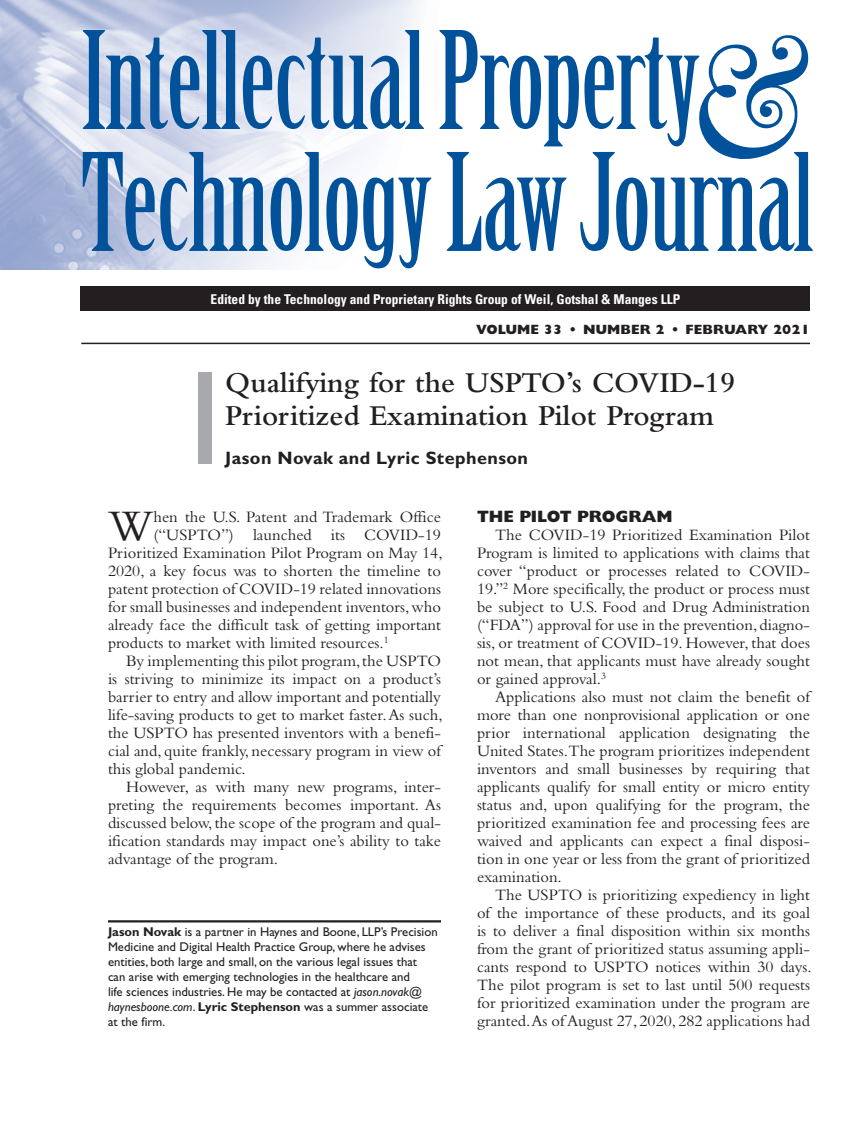
<style>
.page{position:relative;width:864px;height:1134px;background:#fff}
.page>*{position:absolute;margin:0;border:0;box-sizing:border-box;transform-origin:0 0}
.t1{font:132px/121.9px "Birch Std";letter-spacing:-.01em;color:#01529a}
.Textdrop{font:45.45px "Bembo Std";color:#231f20}
.Article_Title{font:600 30px/33px "Bembo Std";color:#231f20}
.Authors{font:700 18px "Gill Sans Std";letter-spacing:.025em;color:#231f20}
.TextInd{font:16.5px/18px "Bembo Std";color:#231f20;text-align:justify}
.Text{font:16.5px/18px "Bembo Std";color:#231f20;text-align:justify}
.Textdrop-2{font:16.5px "Bembo Std";color:#231f20}
.HeadA{font:800 16.5px "Gill Sans Std";color:#231f20}
.t2{font:700 condensed 13.5px "Univers LT Std";color:#fff}
.t3{font:800 13.5px "Gill Sans Std";letter-spacing:.01em;color:#231f20}
.Author_Bio{font:12.75px/15px "Gill Sans Std";color:#231f20}
.s1{font-weight:700}
.s2{font-style:italic}
</style>
<div class="page">
<img style="left:0;top:0;width:420px;height:269px">
<div style="left:81px;top:286px;width:729px;height:25px;background:#231f20"></div>
<hr style="left:81px;top:343px;width:729px;height:1px;background:#231f20">
<div style="left:198px;top:372px;width:14px;height:63px;background:#a8a9ad"></div>
<div style="left:198px;top:432px;width:14px;height:32px;background:#a8a9ad"></div>
<hr style="left:108px;top:920px;width:333px;height:2px;background:#231f20">
<h1 class="t1" style="left:81px;top:23px;width:734px">Intellectual Property<br>Technology Law Journal</h1>
<p class="t2" style="left:211px;top:290px;width:471px">Edited by the Technology and Proprietary Rights Group of Weil, Gotshal &amp; Manges LLP</p>
<p class="t3" style="left:476px;top:321px;width:335px">VOLUME 33 • NUMBER 2 • FEBRUARY 2021</p>
<p class="Article_Title" style="left:225px;top:366px;width:512px">Qualifying for the USPTO’s COVID-19<br>Prioritized Examination Pilot Program</p>
<p class="Authors" style="left:225px;top:447px;width:304px">Jason Novak and Lyric Stephenson</p>
<p class="Textdrop" style="left:108px;top:499px;width:47px">W</p>
<p class="Textdrop-2" style="left:153px;top:507px;width:289px">hen the U.S. Patent and Trademark Office</p>
<p class="Textdrop-2" style="left:153px;top:525px;width:289px">(“USPTO”) launched its COVID-19</p>
<p class="Textdrop-2" style="left:108px;top:543px;width:336px">Prioritized Examination Pilot Program on May 14,</p>
<p class="Textdrop-2" style="left:108px;top:561px;width:335px">2020, a key focus was to shorten the timeline to</p>
<p class="Textdrop-2" style="left:108px;top:579px;width:334px">patent protection of COVID-19 related innovations</p>
<p class="Textdrop-2" style="left:108px;top:597px;width:334px">for small businesses and independent inventors, who</p>
<p class="Textdrop-2" style="left:108px;top:615px;width:335px">already face the difficult task of getting important</p>
<p class="Textdrop-2" style="left:108px;top:633px;width:282px">products to market with limited resources.<sup>1</sup></p>
<p class="TextInd" style="left:108px;top:652px;width:336px;text-indent:18px">By implementing this pilot program, the USPTO is striving to minimize its impact on a product’s barrier to entry and allow important and potentially life-saving products to get to market faster. As such, the USPTO has presented inventors with a benefi&shy;cial and, quite frankly, necessary program in view of this global pandemic.</p>
<p class="TextInd" style="left:108px;top:778px;width:334px;text-indent:18px">However, as with many new programs, inter&shy;preting the requirements becomes important. As discussed below, the scope of the program and qual&shy;ification standards may impact one’s ability to take advantage of the program.</p>
<p class="Author_Bio" style="left:108px;top:924px;width:331px"><span class="s1">Jason Novak</span> is a partner in Haynes and Boone, LLP’s Precision Medicine and Digital Health Practice Group, where he advises entities, both large and small, on the various legal issues that<br>can arise with emerging technologies in the healthcare and<br>life sciences industries. He may be contacted at <span class="s2">jason.novak@ haynesboone.com</span>. <span class="s1">Lyric Stephenson</span> was a summer associate at the firm.</p>
<p class="HeadA" style="left:477px;top:507px;width:197px">THE PILOT PROGRAM</p>
<p class="Text" style="left:477px;top:526px;width:335px;text-indent:18px">The COVID-19 Prioritized Examination Pilot Program is limited to applications with claims that cover “product or processes related to COVID-19.”<sup>2</sup> More specifically, the product or process must be subject to U.S. Food and Drug Administration (“FDA”) approval for use in the prevention, diagno&shy;sis, or treatment of COVID-19. However, that does not mean, that applicants must have already sought or gained approval.<sup>3</sup></p>
<p class="TextInd" style="left:477px;top:688px;width:335px;text-indent:18px">Applications also must not claim the benefit of more than one nonprovisional application or one prior international application designating the United States.The program prioritizes independent inventors and small businesses by requiring that applicants qualify for small entity or micro entity status and, upon qualifying for the program, the prioritized examination fee and processing fees are waived and applicants can expect a final disposi&shy;tion in one year or less from the grant of prioritized examination.</p>
<p class="TextInd" style="left:477px;top:886px;width:336px;text-indent:18px">The USPTO is prioritizing expediency in light of the importance of these products, and its goal is to deliver a final disposition within six months from the grant of prioritized status assuming appli&shy;cants respond to USPTO notices within 30 days.<br>The pilot program is set to last until 500 requests for prioritized examination under the program are granted.As of August 27, 2020, 282 applications had</p>
</div>
